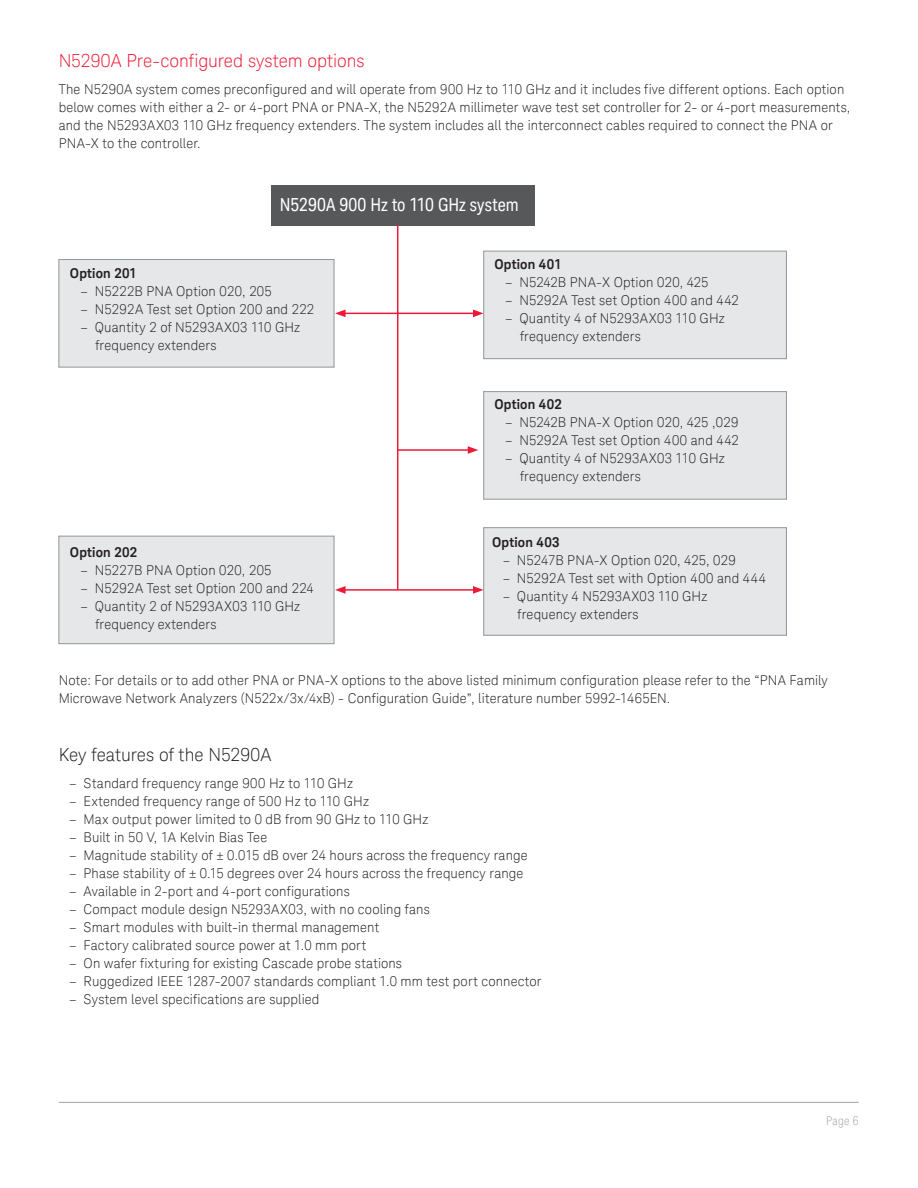
<style>
.page{position:relative;width:918px;height:1188px;background:#fff}
.page>*{position:absolute;margin:0;border:0;box-sizing:border-box;transform-origin:0 0}
.t1{font:300 18px "Keysight Sans";color:#ed1a36}
.t2{font:18px "Keysight Sans Condensed";color:#fff}
.t3{font:300 18px "Keysight Sans";color:#231f20}
.t4{font:300 13.5px/18px "Keysight Sans";letter-spacing:.01em;color:#231f20}
.t5{font:700 13.5px "Keysight Sans";letter-spacing:.01em;color:#231f20}
.t6{font:300 condensed 12px "Keysight Sans";color:#a4a1a9}
</style>
<div class="page">
<hr style="left:59px;top:1102px;width:800px;height:1px;background:#a4a1a9">
<div style="left:59px;top:259px;width:275px;height:108px;background:#e6e7e9;border:1px solid #939598"></div>
<div style="left:484px;top:251px;width:303px;height:108px;background:#e6e7e9;border:1px solid #939598"></div>
<div style="left:484px;top:527px;width:303px;height:108px;background:#e6e7e9;border:1px solid #939598"></div>
<div style="left:484px;top:391px;width:303px;height:108px;background:#e6e7e9;border:1px solid #939598"></div>
<div style="left:59px;top:536px;width:275px;height:108px;background:#e6e7e9;border:1px solid #939598"></div>
<div style="left:271px;top:185px;width:264px;height:40px;background:#57585a"></div>
<hr style="left:397px;top:225px;width:1px;height:365px;background:#ed1a36">
<hr style="left:343px;top:589px;width:132px;height:2px;background:#ed1a36">
<svg style="left:335px;top:586px;width:11px;height:8px"></svg>
<svg style="left:473px;top:586px;width:11px;height:8px"></svg>
<hr style="left:343px;top:313px;width:132px;height:1px;background:#ed1a36">
<svg style="left:335px;top:310px;width:11px;height:7px"></svg>
<svg style="left:473px;top:310px;width:11px;height:7px"></svg>
<hr style="left:397px;top:449px;width:73px;height:2px;background:#ed1a36">
<svg style="left:468px;top:446px;width:10px;height:8px"></svg>
<h1 class="t1" style="left:59px;top:50px;width:307px">N5290A Pre-configured system options</h1>
<p class="t4" style="left:59px;top:80px;width:793px">The N5290A system comes preconfigured and will operate from 900 Hz to 110 GHz and it includes five different options. Each option below comes with either a 2- or 4-port PNA or PNA-X, the N5292A millimeter wave test set controller for 2- or 4-port measurements, and the N5293AX03 110 GHz frequency extenders. The system includes all the interconnect cables required to connect the PNA or PNA-X to the controller.</p>
<h1 class="t2" style="left:280px;top:194px;width:240px">N5290A 900 Hz to 110 GHz system</h1>
<p class="t5" style="left:70px;top:264px;width:69px">Option 201</p>
<p class="t4" style="left:81px;top:282px;width:193px">– N5222B PNA Option 020, 205</p>
<p class="t4" style="left:81px;top:300px;width:235px">– N5292A Test set Option 200 and 222</p>
<p class="t4" style="left:95px;top:318px;width:206px;text-indent:-15px">– Quantity 2 of N5293AX03 110 GHz frequency extenders</p>
<p class="t5" style="left:70px;top:544px;width:69px">Option 202</p>
<p class="t4" style="left:81px;top:561px;width:193px">– N5227B PNA Option 020, 205</p>
<p class="t4" style="left:81px;top:579px;width:235px">– N5292A Test set Option 200 and 224</p>
<p class="t4" style="left:95px;top:597px;width:206px;text-indent:-15px">– Quantity 2 of N5293AX03 110 GHz frequency extenders</p>
<p class="t5" style="left:495px;top:256px;width:69px">Option 401</p>
<p class="t4" style="left:505px;top:273px;width:205px">– N5242B PNA-X Option 020, 425</p>
<p class="t4" style="left:505px;top:291px;width:235px">– N5292A Test set Option 400 and 442</p>
<p class="t4" style="left:520px;top:309px;width:206px;text-indent:-15px">– Quantity 4 of N5293AX03 110 GHz frequency extenders</p>
<p class="t5" style="left:495px;top:396px;width:69px">Option 402</p>
<p class="t4" style="left:505px;top:413px;width:235px">– N5242B PNA-X Option 020, 425 ,029</p>
<p class="t4" style="left:505px;top:431px;width:235px">– N5292A Test set Option 400 and 442</p>
<p class="t4" style="left:520px;top:449px;width:206px;text-indent:-15px">– Quantity 4 of N5293AX03 110 GHz frequency extenders</p>
<p class="t5" style="left:492px;top:534px;width:69px">Option 403</p>
<p class="t4" style="left:503px;top:551px;width:235px">– N5247B PNA-X Option 020, 425, 029</p>
<p class="t4" style="left:503px;top:569px;width:265px">– N5292A Test set with Option 400 and 444</p>
<p class="t4" style="left:518px;top:587px;width:191px;text-indent:-15px">– Quantity 4 N5293AX03 110 GHz frequency extenders</p>
<p class="t4" style="left:59px;top:671px;width:771px">Note: For details or to add other PNA or PNA-X options to the above listed minimum configuration please refer to the “PNA Family<br>Microwave Network Analyzers (N522x/3x/4xB) - Configuration Guide”, literature number 5992-1465EN.</p>
<h1 class="t3" style="left:59px;top:744px;width:214px">Key features of the N5290A</h1>
<p class="t4" style="left:69px;top:774px;width:285px">– Standard frequency range 900 Hz to 110 GHz</p>
<p class="t4" style="left:69px;top:792px;width:301px">– Extended frequency range of 500 Hz to 110 GHz</p>
<p class="t4" style="left:69px;top:810px;width:361px">– Max output power limited to 0 dB from 90 GHz to 110 GHz</p>
<p class="t4" style="left:69px;top:828px;width:200px">– Built in 50 V, 1A Kelvin Bias Tee</p>
<p class="t4" style="left:69px;top:846px;width:460px">– Magnitude stability of ± 0.015 dB over 24 hours across the frequency range</p>
<p class="t4" style="left:69px;top:864px;width:456px">– Phase stability of ± 0.15 degrees over 24 hours across the frequency range</p>
<p class="t4" style="left:69px;top:882px;width:282px">– Available in 2-port and 4-port configurations</p>
<p class="t4" style="left:69px;top:900px;width:362px">– Compact module design N5293AX03, with no cooling fans</p>
<p class="t4" style="left:69px;top:918px;width:311px">– Smart modules with built-in thermal management</p>
<p class="t4" style="left:69px;top:936px;width:298px">– Factory calibrated source power at 1.0 mm port</p>
<p class="t4" style="left:69px;top:954px;width:334px">– On wafer fixturing for existing Cascade probe stations</p>
<p class="t4" style="left:69px;top:972px;width:474px">– Ruggedized IEEE 1287-2007 standards compliant 1.0 mm test port connector</p>
<p class="t4" style="left:69px;top:990px;width:252px">– System level specifications are supplied</p>
<p class="t6" style="left:826px;top:1113px;width:34px">Page 6</p>
</div>
